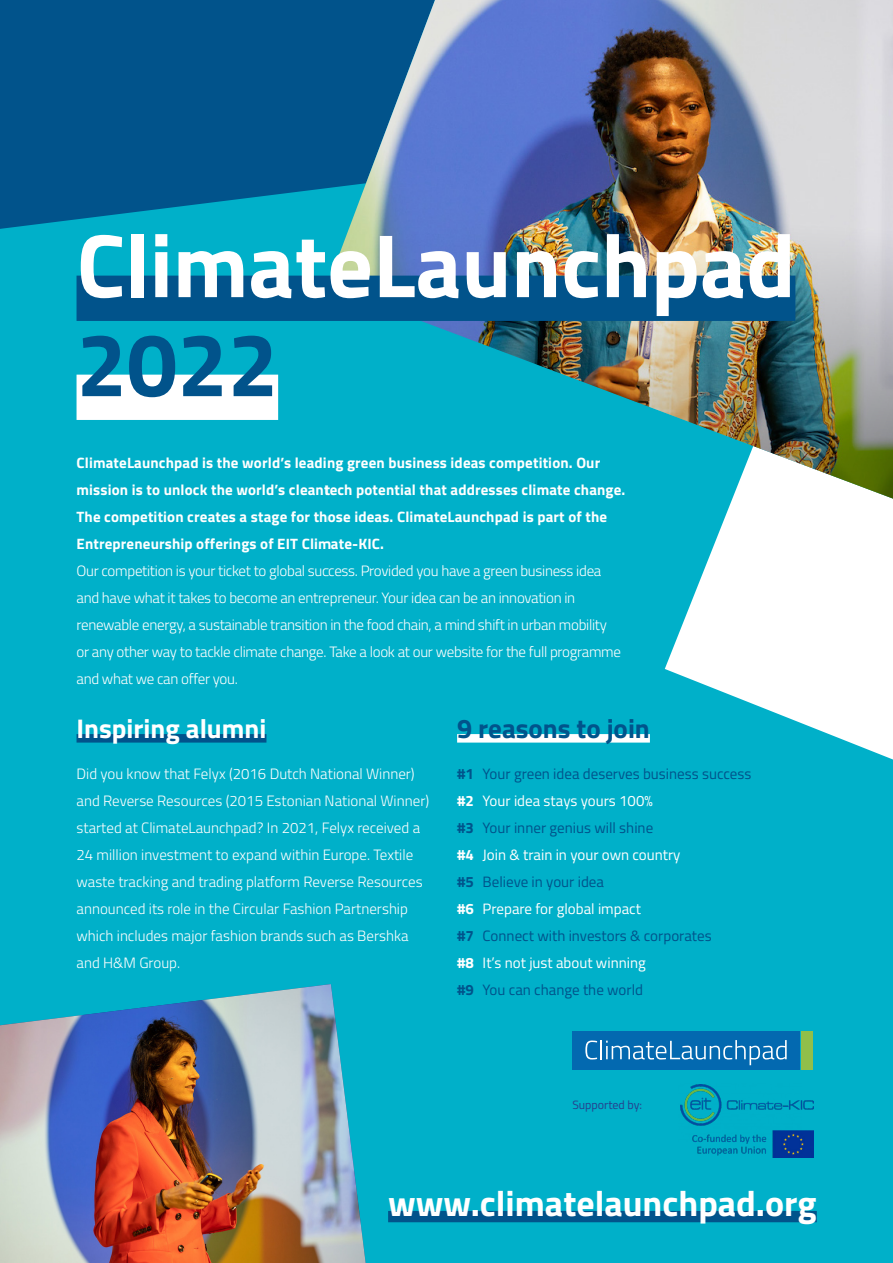
<style>
.page{position:relative;width:893px;height:1263px;background:#00b0c9}
.page>*{position:absolute;margin:0;border:0;box-sizing:border-box;transform-origin:0 0}
.t1{font:700 90px "Titillium";color:#fff}
.t2{font:700 90px "Titillium";color:#01538b}
.t3{font:700 35.85px "Titillium";color:#fff}
.t4{font:700 27px "Titillium";color:#fff}
.t5{font:700 27px "Titillium";color:#01538b}
.t6{font:300 15px/27px "Titillium";letter-spacing:-.01em;color:#fff}
.t7{font:700 15px/27px "Titillium";letter-spacing:.01em;color:#fff}
.t8{font:15px "Titillium";color:#01538b}
.t9{font:15px "Titillium";color:#fff}
.t10{font:12px "Titillium";color:#253f8e}
.s1{font-weight:700}
</style>
<div class="page">
<div style="left:77px;top:734px;width:189px;height:9px;background:#01538b"></div>
<div style="left:457px;top:734px;width:193px;height:9px;background:#fff"></div>
<img style="left:0;top:984px;width:366px;height:279px">
<svg style="left:831px;top:735px;width:62px;height:24px"></svg>
<svg style="left:0;top:0;width:327px;height:229px;fill:#01538b"></svg>
<div style="left:572px;top:1031px;width:228px;height:39px;background:#0369b0"></div>
<svg style="left:585px;top:1040px;width:202px;height:25px"></svg>
<div style="left:801px;top:1031px;width:12px;height:39px;background:#91bf4a"></div>
<div style="left:388px;top:1211px;width:429px;height:11px;background:#01538b"></div>
<img style="left:327px;top:0;width:566px;height:735px">
<div style="left:77px;top:276px;width:718px;height:45px;background:#01538b"></div>
<div style="left:77px;top:375px;width:201px;height:45px;background:#fff"></div>
<img style="left:680px;top:1084px;width:133px;height:73px">
<p class="t1" style="left:77px;top:197px;width:720px">ClimateLaunchpad</p>
<p class="t2" style="left:77px;top:296px;width:203px">2022</p>
<p class="t7" style="left:77px;top:449px;width:550px">ClimateLaunchpad is the world’s leading green business ideas competition. Our mission is to unlock the world’s cleantech potential that addresses climate change.<br>The competition creates a stage for those ideas. ClimateLaunchpad is part of the Entrepreneurship offerings of EIT Climate-KIC.</p>
<p class="t6" style="left:77px;top:557px;width:546px">Our competition is your ticket to global success. Provided you have a green business idea and have what it takes to become an entrepreneur. Your idea can be an innovation in renewable energy, a sustainable transition in the food chain, a mind shift in urban mobility or any other way to tackle climate change. Take a look at our website for the full programme and what we can offer you.</p>
<p class="t4" style="left:77px;top:708px;width:191px">Inspiring alumni</p>
<p class="t6" style="left:77px;top:759px;width:354px">Did you know that Felyx (2016 Dutch National Winner) and Reverse Resources (2015 Estonian National Winner) started at ClimateLaunchpad? In 2021, Felyx received a 24 million investment to expand within Europe. Textile waste tracking and trading platform Reverse Resources announced its role in the Circular Fashion Partnership which includes major fashion brands such as Bershka and H&amp;M Group.</p>
<p class="t5" style="left:457px;top:708px;width:194px">9 reasons to join</p>
<p class="t8" style="left:457px;top:762px;width:296px"><span class="s1">#1</span> Your green idea deserves business success</p>
<p class="t9" style="left:457px;top:789px;width:197px"><span class="s1">#2</span> Your idea stays yours 100%</p>
<p class="t8" style="left:457px;top:816px;width:198px"><span class="s1">#3</span> Your inner genius will shine</p>
<p class="t9" style="left:457px;top:843px;width:225px"><span class="s1">#4</span> Join &amp; train in your own country</p>
<p class="t8" style="left:457px;top:870px;width:148px"><span class="s1">#5</span> Believe in your idea</p>
<p class="t9" style="left:457px;top:897px;width:185px"><span class="s1">#6</span> Prepare for global impact</p>
<p class="t8" style="left:457px;top:924px;width:256px"><span class="s1">#7</span> Connect with investors &amp; corporates</p>
<p class="t9" style="left:457px;top:951px;width:190px"><span class="s1">#8</span> It’s not just about winning</p>
<p class="t8" style="left:457px;top:978px;width:187px"><span class="s1">#9</span> You can change the world</p>
<p class="t10" style="left:572px;top:1096px;width:71px">Supported by:</p>
<p class="t3" style="left:388px;top:1176px;width:430px">www.climatelaunchpad.org</p>
</div>
